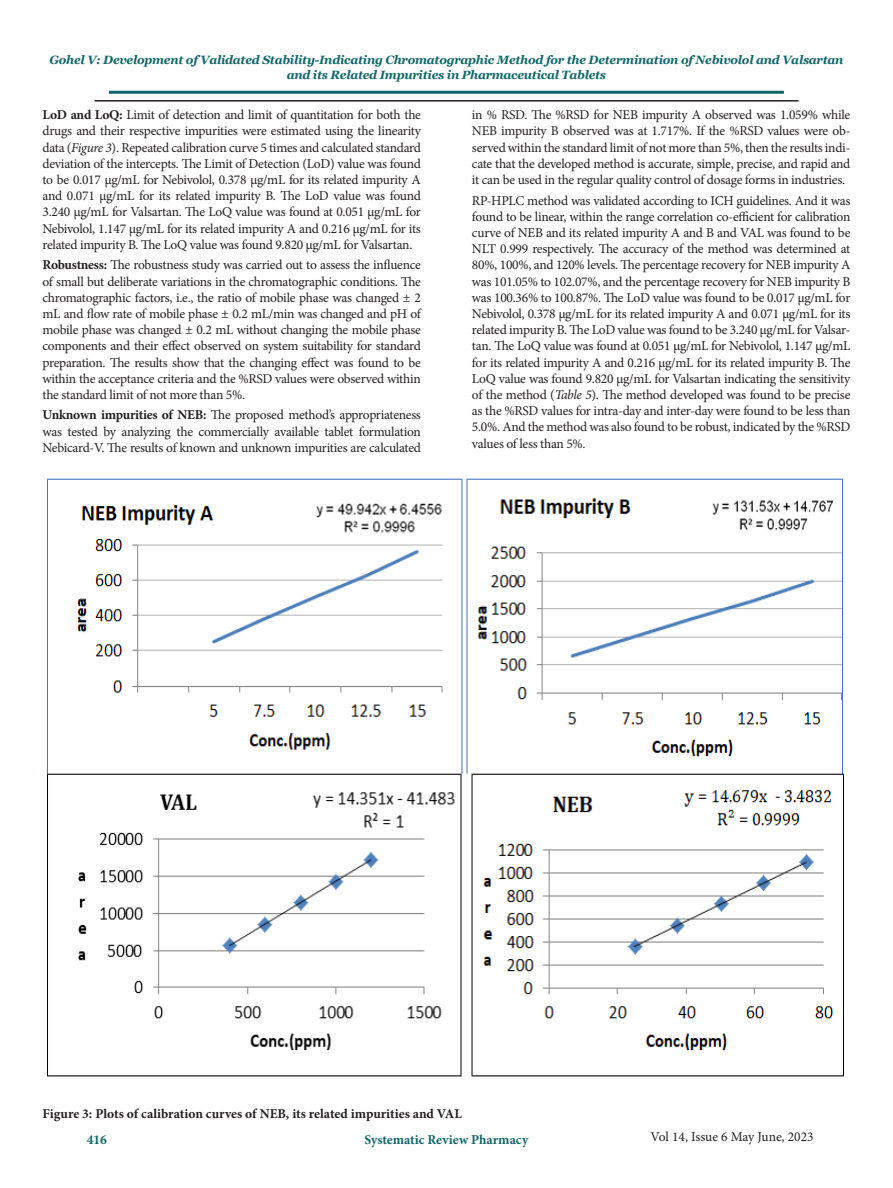
<style>
.page{position:relative;width:893px;height:1188px;background:#fff}
.page>*{position:absolute;margin:0;border:0;box-sizing:border-box;transform-origin:0 0}
.t1{font:13.5px/16.2px "Minion Pro";letter-spacing:-.02em;color:#231f20;text-align:justify}
.t2{font:700 13.5px "Minion Pro";color:#231f20}
.t3{font:700 13.5px "Minion Pro";color:#106667}
.t4{font:italic 700 12px/14.4px "Georgia";letter-spacing:-.02em;color:#106667;text-align:center}
.s1{font-weight:700}
.s2{font-style:italic}
</style>
<div class="page">
<hr style="left:109px;top:91px;width:675px;height:3px;background:#106667">
<hr style="left:94px;top:100px;width:704px;height:2px;background:#231f20">
<img style="left:47px;top:478px;width:797px;height:599px">
<p class="t4" style="left:49px;top:53px;width:796px">Gohel V: Development of Validated Stability-Indicating Chromatographic Method for the Determination of Nebivolol and Valsartan and its Related Impurities in Pharmaceutical Tablets</p>
<p class="t1" style="left:43px;top:107px;width:380px"><span class="s1">LoD and LoQ:</span> Limit of detection and limit of quantitation for both the drugs and their respective impurities were estimated using the linearity data (<span class="s2">Figure 3</span>). Repeated calibration curve 5 times and calculated standard deviation of the intercepts. The Limit of Detection (LoD) value was found to be 0.017 µg/mL for Nebivolol, 0.378 µg/mL for its related impurity A and 0.071 µg/mL for its related impurity B. The LoD value was found 3.240 µg/mL for Valsartan. The LoQ value was found at 0.051 µg/mL for Nebivolol, 1.147 µg/mL for its related impurity A and 0.216 µg/mL for its related impurity B. The LoQ value was found 9.820 µg/mL for Valsartan.</p>
<p class="t1" style="left:43px;top:257px;width:380px"><span class="s1">Robustness:</span> The robustness study was carried out to assess the influence of small but deliberate variations in the chromatographic conditions. The chromatographic factors, i.e., the ratio of mobile phase was changed ± 2 mL and flow rate of mobile phase ± 0.2 mL/min was changed and pH of mobile phase was changed ± 0.2 mL without changing the mobile phase components and their effect observed on system suitability for standard preparation. The results show that the changing effect was found to be within the acceptance criteria and the %RSD values were observed within the standard limit of not more than 5%.</p>
<p class="t1" style="left:43px;top:407px;width:380px"><span class="s1">Unknown impurities of NEB:</span> The proposed method’s appropriateness was tested by analyzing the commercially available tablet formulation Nebicard-V. The results of known and unknown impurities are calculated</p>
<p class="t1" style="left:472px;top:107px;width:380px">in % RSD. The %RSD for NEB impurity A observed was 1.059% while NEB impurity B observed was at 1.717%. If the %RSD values were ob&shy;served within the standard limit of not more than 5%, then the results indi&shy;cate that the developed method is accurate, simple, precise, and rapid and it can be used in the regular quality control of dosage forms in industries.</p>
<p class="t1" style="left:472px;top:192px;width:380px">RP-HPLC method was validated according to ICH guidelines. And it was found to be linear, within the range correlation co-efficient for calibration curve of NEB and its related impurity A and B and VAL was found to be NLT 0.999 respectively. The accuracy of the method was determined at 80%, 100%, and 120% levels. The percentage recovery for NEB impurity A was 101.05% to 102.07%, and the percentage recovery for NEB impurity B was 100.36% to 100.87%. The LoD value was found to be 0.017 µg/mL for Nebivolol, 0.378 µg/mL for its related impurity A and 0.071 µg/mL for its related impurity B. The LoD value was found to be 3.240 µg/mL for Valsar&shy;tan. The LoQ value was found at 0.051 µg/mL for Nebivolol, 1.147 µg/mL for its related impurity A and 0.216 µg/mL for its related impurity B. The LoQ value was found 9.820 µg/mL for Valsartan indicating the sensitivity of the method (<span class="s2">Table 5</span>). The method developed was found to be precise as the %RSD values for intra-day and inter-day were found to be less than 5.0%. And the method was also found to be robust, indicated by the %RSD values of less than 5%.</p>
<p class="t2" style="left:43px;top:1104px;width:421px">Figure 3: Plots of calibration curves of NEB, its related impurities and VAL</p>
<p class="t3" style="left:87px;top:1130px;width:22px">416</p>
<p class="t3" style="left:365px;top:1130px;width:165px">Systematic Review Pharmacy</p>
<p class="t1" style="left:651px;top:1129px;width:165px">Vol 14, Issue 6 May June, 2023</p>
</div>
